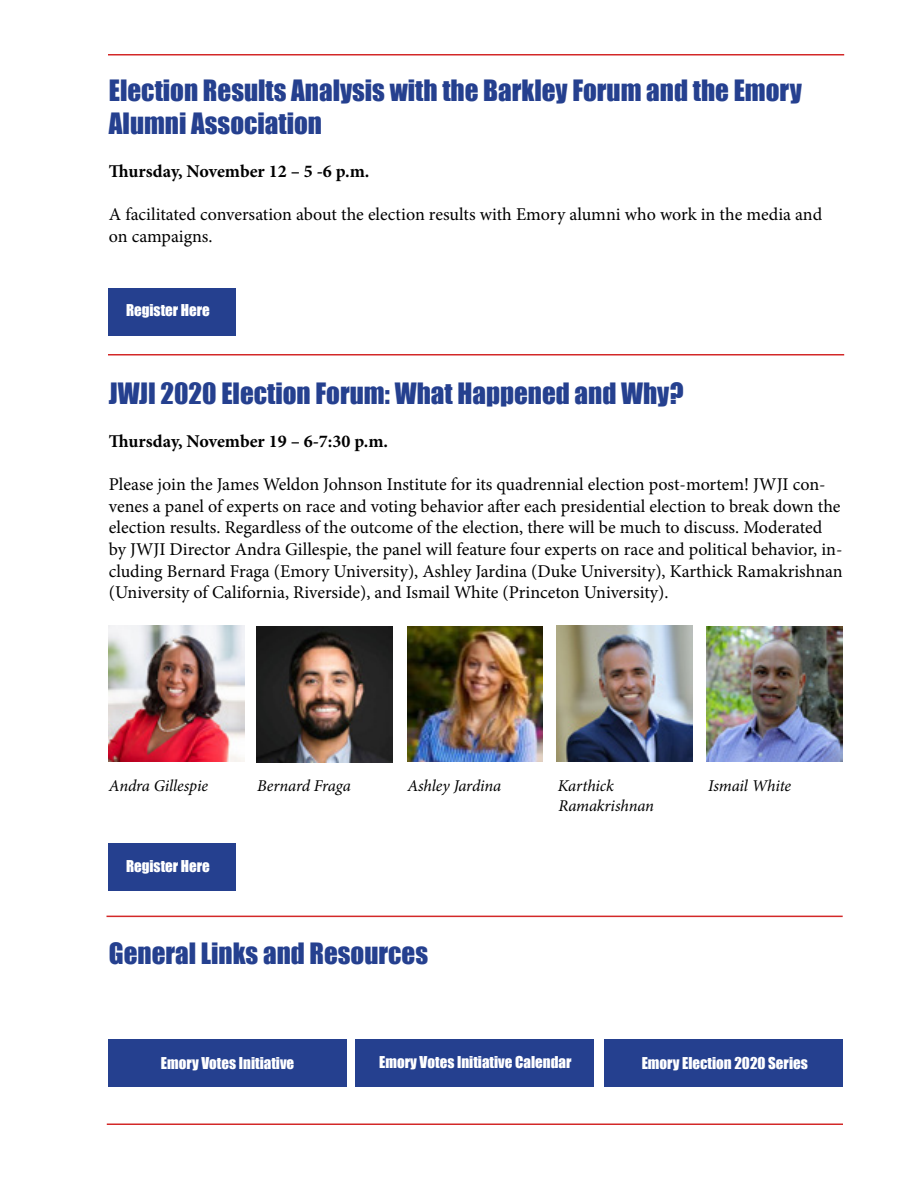
<style>
.page{position:relative;width:918px;height:1188px;background:#fff}
.page>*{position:absolute;margin:0;border:0;box-sizing:border-box;transform-origin:0 0}
.t1{font:27px/32.4px "Impact";color:#25408f}
.t2{font:18px/21.6px "Minion Pro";color:#000}
.t3{font:700 18px "Minion Pro";letter-spacing:-.005em;color:#000}
.t4{font:italic 16.5px "Minion Pro";letter-spacing:-.01em;color:#000}
.t5{font:15px "Impact";color:#fff}
</style>
<div class="page">
<hr style="left:108px;top:54px;width:736px;height:2px;background:#d32828">
<div style="left:108px;top:288px;width:128px;height:47px;background:#25408f"></div>
<hr style="left:108px;top:354px;width:736px;height:2px;background:#d32828">
<hr style="left:106px;top:916px;width:737px;height:1px;background:#d32828">
<img style="left:108px;top:626px;width:136px;height:136px">
<img style="left:256px;top:626px;width:136px;height:136px">
<img style="left:407px;top:626px;width:136px;height:136px">
<img style="left:556px;top:626px;width:137px;height:136px">
<img style="left:706px;top:626px;width:136px;height:136px">
<hr style="left:107px;top:1124px;width:736px;height:1px;background:#d32828">
<div style="left:108px;top:1040px;width:238px;height:47px;background:#25408f"></div>
<div style="left:355px;top:1040px;width:239px;height:47px;background:#25408f"></div>
<div style="left:604px;top:1040px;width:238px;height:47px;background:#25408f"></div>
<div style="left:108px;top:844px;width:128px;height:47px;background:#25408f"></div>
<h1 class="t1" style="left:109px;top:74px;width:694px">Election Results Analysis with the Barkley Forum and the Emory<br>Alumni Association</h1>
<p class="t3" style="left:109px;top:159px;width:262px">Thursday, November 12 – 5 -6 p.m.</p>
<p class="t2" style="left:109px;top:204px;width:715px">A facilitated conversation about the election results with Emory alumni who work in the media and on campaigns.</p>
<p class="t5" style="left:126px;top:299px;width:85px">Register Here</p>
<h1 class="t1" style="left:109px;top:376px;width:576px">JWJI 2020 Election Forum: What Happened and Why?</h1>
<p class="t3" style="left:109px;top:429px;width:281px">Thursday, November 19 – 6-7:30 p.m.</p>
<p class="t2" style="left:109px;top:474px;width:735px">Please join the James Weldon Johnson Institute for its quadrennial election post-mortem! JWJI con&shy;venes a panel of experts on race and voting behavior after each presidential election to break down the election results. Regardless of the outcome of the election, there will be much to discuss. Moderated by JWJI Director Andra Gillespie, the panel will feature four experts on race and political behavior, in&shy;cluding Bernard Fraga (Emory University), Ashley Jardina (Duke University), Karthick Ramakrishnan (University of California, Riverside), and Ismail White (Princeton University).</p>
<p class="t4" style="left:109px;top:774px;width:101px">Andra Gillespie</p>
<p class="t4" style="left:257px;top:774px;width:95px">Bernard Fraga</p>
<p class="t4" style="left:407px;top:774px;width:95px">Ashley Jardina</p>
<p class="t4" style="left:558px;top:774px;width:57px">Karthick</p>
<p class="t4" style="left:708px;top:774px;width:84px">Ismail White</p>
<p class="t4" style="left:559px;top:794px;width:97px">Ramakrishnan</p>
<p class="t5" style="left:126px;top:855px;width:85px">Register Here</p>
<h1 class="t1" style="left:109px;top:936px;width:321px">General Links and Resources</h1>
<p class="t5" style="left:161px;top:1051px;width:135px">Emory Votes Initiative</p>
<p class="t5" style="left:379px;top:1051px;width:194px">Emory Votes Initiative Calendar</p>
<p class="t5" style="left:642px;top:1052px;width:168px">Emory Election 2020 Series</p>
</div>
